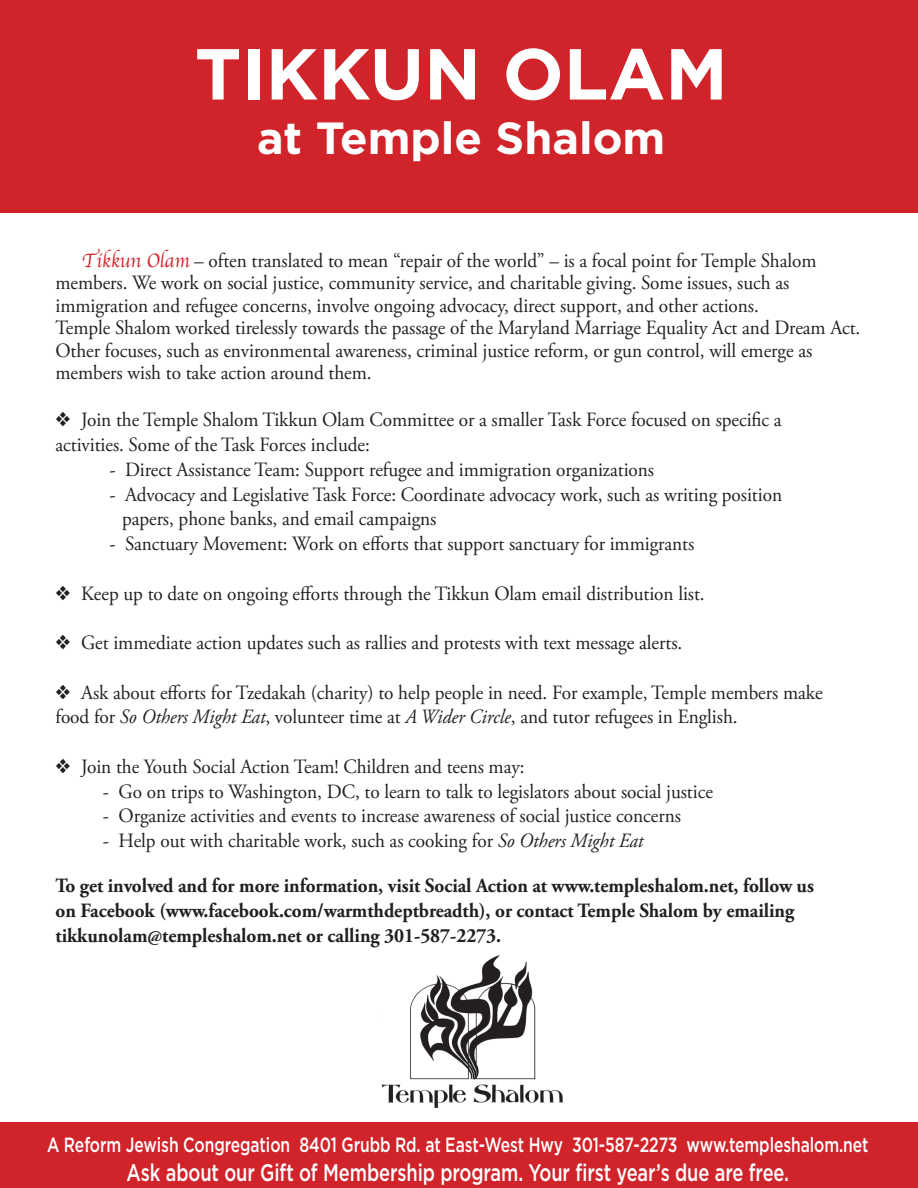
<style>
.page{position:relative;width:918px;height:1188px;background:#fff}
.page>*{position:absolute;margin:0;border:0;box-sizing:border-box;transform-origin:0 0}
.t1{font:700 72px "Gotham";color:#fff}
.t2{font:700 45px "Gotham";color:#fff}
.t3{font:500 24px "Gotham";letter-spacing:-.005em;color:#fff;scale:.76 1}
.t4{font:500 20.55px "Gotham";letter-spacing:-.005em;color:#fff;scale:.76 1}
.t5{font:20.25px/22.5px "Adobe Garamond Pro";letter-spacing:-.005em;color:#231f20;scale:.95 1}
.t6{font:700 20.25px/24.8px "Adobe Garamond Pro";letter-spacing:-.005em;color:#231f20;scale:.95 1}
.s1{font-family:"Apple Chancery";color:#d1232a}
.s2{font-style:italic}
</style>
<div class="page">
<div style="left:0;top:0;width:918px;height:213px;background:#d1232a"></div>
<img style="left:381px;top:955px;width:183px;height:154px">
<div style="left:0;top:1122px;width:918px;height:66px;background:#d1232a"></div>
<h1 class="t1" style="left:195px;top:26px;width:534px">TIKKUN OLAM</h1>
<h2 class="t2" style="left:257px;top:108px;width:410px">at Temple Shalom</h2>
<p class="t5" style="left:55px;top:250px;width:849px;text-indent:26px"><span class="s1">Tikkun Olam</span> – often translated to mean “repair of the world” – is a focal point for Temple Shalom members. We work on social justice, community service, and charitable giving. Some issues, such as immigration and refugee concerns, involve ongoing advocacy, direct support, and other actions.<br>Temple Shalom worked tirelessly towards the passage of the Maryland Marriage Equality Act and Dream Act.<br>Other focuses, such as environmental awareness, criminal justice reform, or gun control, will emerge as members wish to take action around them.</p>
<p class="t5" style="left:55px;top:408px;width:766px;line-height:24.8px">❖ Join the Temple Shalom Tikkun Olam Committee or a smaller Task Force focused on specific a activities. Some of the Task Forces include:</p>
<p class="t5" style="left:109px;top:459px;width:575px">- Direct Assistance Team: Support refugee and immigration organizations</p>
<p class="t5" style="left:122px;top:483px;width:696px;line-height:24.8px;text-indent:-13px">- Advocacy and Legislative Task Force: Coordinate advocacy work, such as writing position papers, phone banks, and email campaigns</p>
<p class="t5" style="left:109px;top:533px;width:617px">- Sanctuary Movement: Work on efforts that support sanctuary for immigrants</p>
<p class="t5" style="left:55px;top:583px;width:685px">❖ Keep up to date on ongoing efforts through the Tikkun Olam email distribution list.</p>
<p class="t5" style="left:55px;top:632px;width:661px">❖ Get immediate action updates such as rallies and protests with text message alerts.</p>
<p class="t5" style="left:55px;top:680px;width:809px;line-height:24.8px">❖ Ask about efforts for Tzedakah (charity) to help people in need. For example, Temple members make food for <span class="s2">So Others Might Eat</span>, volunteer time at <span class="s2">A Wider Circle</span>, and tutor refugees in English.</p>
<p class="t5" style="left:55px;top:756px;width:495px">❖ Join the Youth Social Action Team! Children and teens may:</p>
<p class="t5" style="left:103px;top:781px;width:644px">- Go on trips to Washington, DC, to learn to talk to legislators about social justice</p>
<p class="t5" style="left:103px;top:805px;width:610px">- Organize activities and events to increase awareness of social justice concerns</p>
<p class="t5" style="left:103px;top:830px;width:570px">- Help out with charitable work, such as cooking for <span class="s2">So Others Might Eat</span></p>
<p class="t6" style="left:55px;top:874px;width:800px">To get involved and for more information, visit Social Action at www.templeshalom.net, follow us on Facebook (www.facebook.com/warmthdeptbreadth), or contact Temple Shalom by emailing tikkunolam@templeshalom.net or calling 301-587-2273.</p>
<p class="t4" style="left:47px;top:1131px;width:1083px">A Reform Jewish Congregation 8401 Grubb Rd. at East-West Hwy 301-587-2273 www.templeshalom.net</p>
<p class="t3" style="left:127px;top:1157px;width:873px">Ask about our Gift of Membership program. Your first year’s due are free.</p>
</div>
